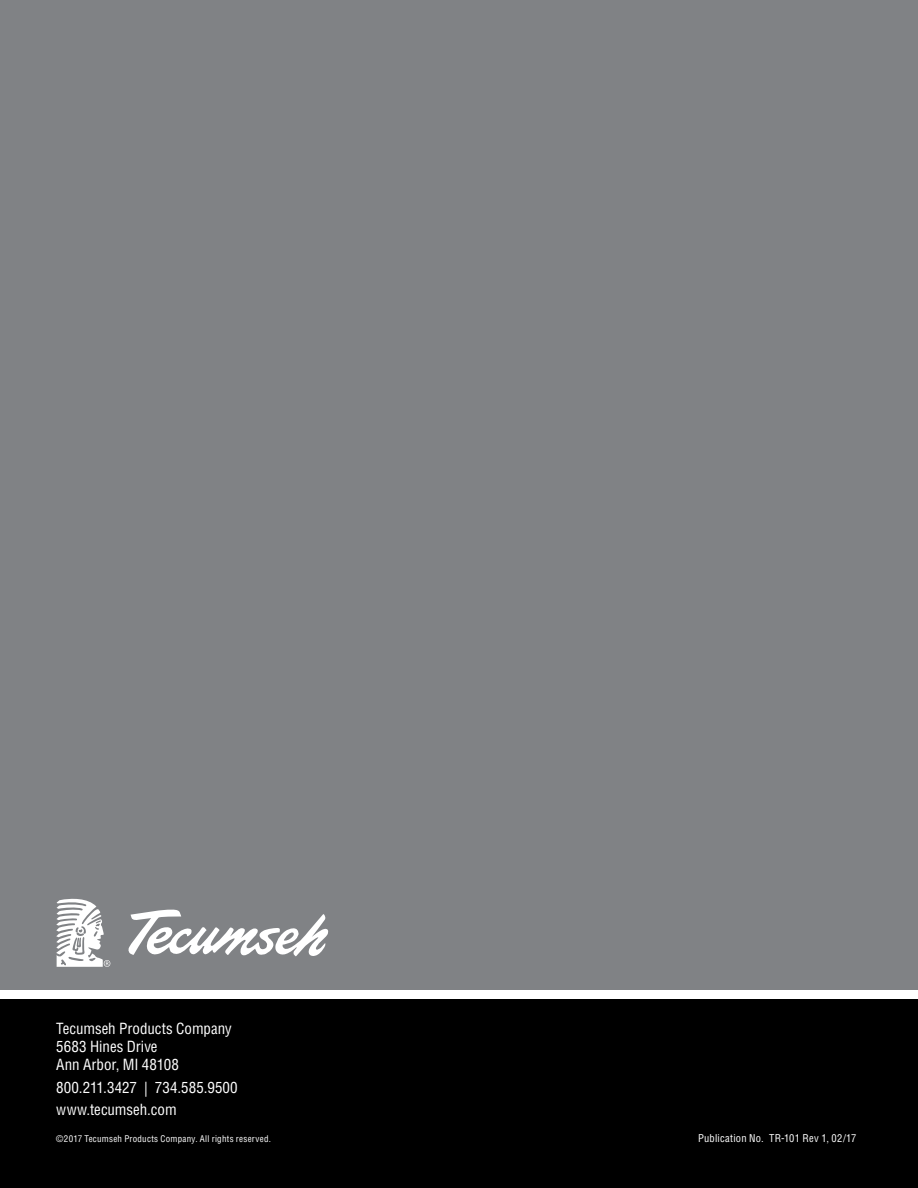
<style>
.page{position:relative;width:918px;height:1188px;background:#fff}
.page>*{position:absolute;margin:0;border:0;box-sizing:border-box;transform-origin:0 0}
.t1{font:condensed 15px/18px "Helvetica";color:#fff}
.t2{font:condensed 10.5px "Helvetica";letter-spacing:.02em;color:#fff}
.t3{font:condensed 9px "Helvetica";letter-spacing:.03em;color:#fff}
</style>
<div class="page">
<div style="left:0;top:999px;width:918px;height:189px;background:#000"></div>
<div style="left:0;top:0;width:918px;height:990px;background:#808285"></div>
<svg style="left:128px;top:909px;width:200px;height:48px"></svg>
<svg style="left:56px;top:899px;width:54px;height:68px"></svg>
<p class="t1" style="left:56px;top:1019px;width:177px">Tecumseh Products Company<br>5683 Hines Drive<br>Ann Arbor, MI 48108</p>
<p class="t1" style="left:56px;top:1076px;width:183px;line-height:22.5px">800.211.3427 | 734.585.9500 www.tecumseh.com</p>
<p class="t3" style="left:56px;top:1133px;width:216px">©2017 Tecumseh Products Company. All rights reserved.</p>
<p class="t2" style="left:698px;top:1132px;width:160px">Publication No. TR-101 Rev 1, 02/17</p>
</div>
